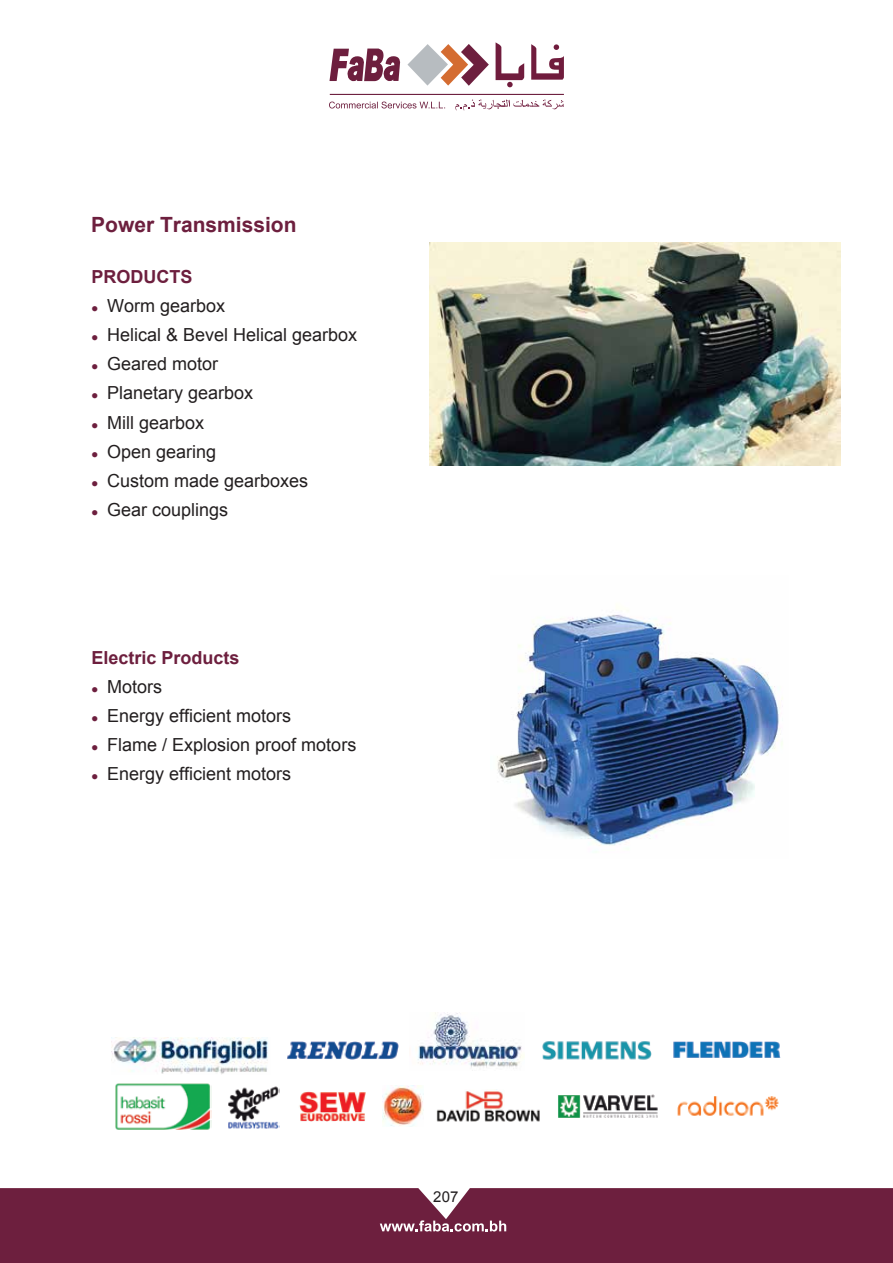
<style>
.page{position:relative;width:893px;height:1263px;background:#fff}
.page>*{position:absolute;margin:0;border:0;box-sizing:border-box;transform-origin:0 0}
.t1{font:700 21px "Arial";color:#6d1f3e}
.t2{font:18px "Arial";color:#231f20}
.t3{font:700 18px "Arial";color:#6d1f3e}
.t4{font:15px "Arial";color:#231f20}
.s1{color:#6d1f3e}
</style>
<div class="page">
<img style="left:430px;top:242px;width:410px;height:223px">
<img style="left:497px;top:610px;width:286px;height:236px">
<div style="left:0;top:1188px;width:893px;height:75px;background:#6d1f3e"></div>
<svg style="left:380px;top:1220px;width:126px;height:11px"></svg>
<hr style="left:330px;top:94px;width:234px;height:1px;background:#6d1f3e">
<svg style="left:329px;top:102px;width:116px;height:6px"></svg>
<svg style="left:455px;top:99px;width:109px;height:12px"></svg>
<svg style="left:407px;top:44px;width:82px;height:42px"></svg>
<svg style="left:329px;top:49px;width:72px;height:33px"></svg>
<svg style="left:531px;top:44px;width:33px;height:36px"></svg>
<svg style="left:496px;top:42px;width:28px;height:45px"></svg>
<img style="left:436px;top:1089px;width:104px;height:33px">
<img style="left:115px;top:1083px;width:96px;height:47px">
<img style="left:229px;top:1086px;width:51px;height:43px">
<img style="left:677px;top:1096px;width:102px;height:20px">
<img style="left:299px;top:1091px;width:67px;height:31px">
<img style="left:382px;top:1085px;width:42px;height:42px">
<img style="left:558px;top:1094px;width:100px;height:24px">
<img style="left:112px;top:1038px;width:156px;height:36px">
<img style="left:673px;top:1041px;width:108px;height:17px">
<img style="left:416px;top:1012px;width:108px;height:56px">
<img style="left:542px;top:1041px;width:110px;height:19px">
<img style="left:287px;top:1041px;width:112px;height:19px">
<p class="t1" style="left:91px;top:210px;width:207px">Power Transmission</p>
<p class="t3" style="left:91px;top:265px;width:102px">PRODUCTS</p>
<p class="t2" style="left:91px;top:294px;width:135px"><span class="s1">●</span> Worm gearbox</p>
<p class="t2" style="left:91px;top:323px;width:267px"><span class="s1">●</span> Helical &amp; Bevel Helical gearbox</p>
<p class="t2" style="left:91px;top:352px;width:128px"><span class="s1">●</span> Geared motor</p>
<p class="t2" style="left:91px;top:381px;width:163px"><span class="s1">●</span> Planetary gearbox</p>
<p class="t2" style="left:91px;top:410px;width:114px"><span class="s1">●</span> Mill gearbox</p>
<p class="t2" style="left:91px;top:440px;width:126px"><span class="s1">●</span> Open gearing</p>
<p class="t2" style="left:91px;top:469px;width:218px"><span class="s1">●</span> Custom made gearboxes</p>
<p class="t2" style="left:91px;top:498px;width:138px"><span class="s1">●</span> Gear couplings</p>
<p class="t3" style="left:92px;top:645px;width:150px">Electric Products</p>
<p class="t2" style="left:92px;top:675px;width:72px"><span class="s1">●</span> Motors</p>
<p class="t2" style="left:92px;top:704px;width:201px"><span class="s1">●</span> Energy efficient motors</p>
<p class="t2" style="left:92px;top:733px;width:266px"><span class="s1">●</span> Flame / Explosion proof motors</p>
<p class="t2" style="left:92px;top:762px;width:201px"><span class="s1">●</span> Energy efficient motors</p>
<p class="t4" style="left:433px;top:1187px;width:27px">207</p>
</div>
